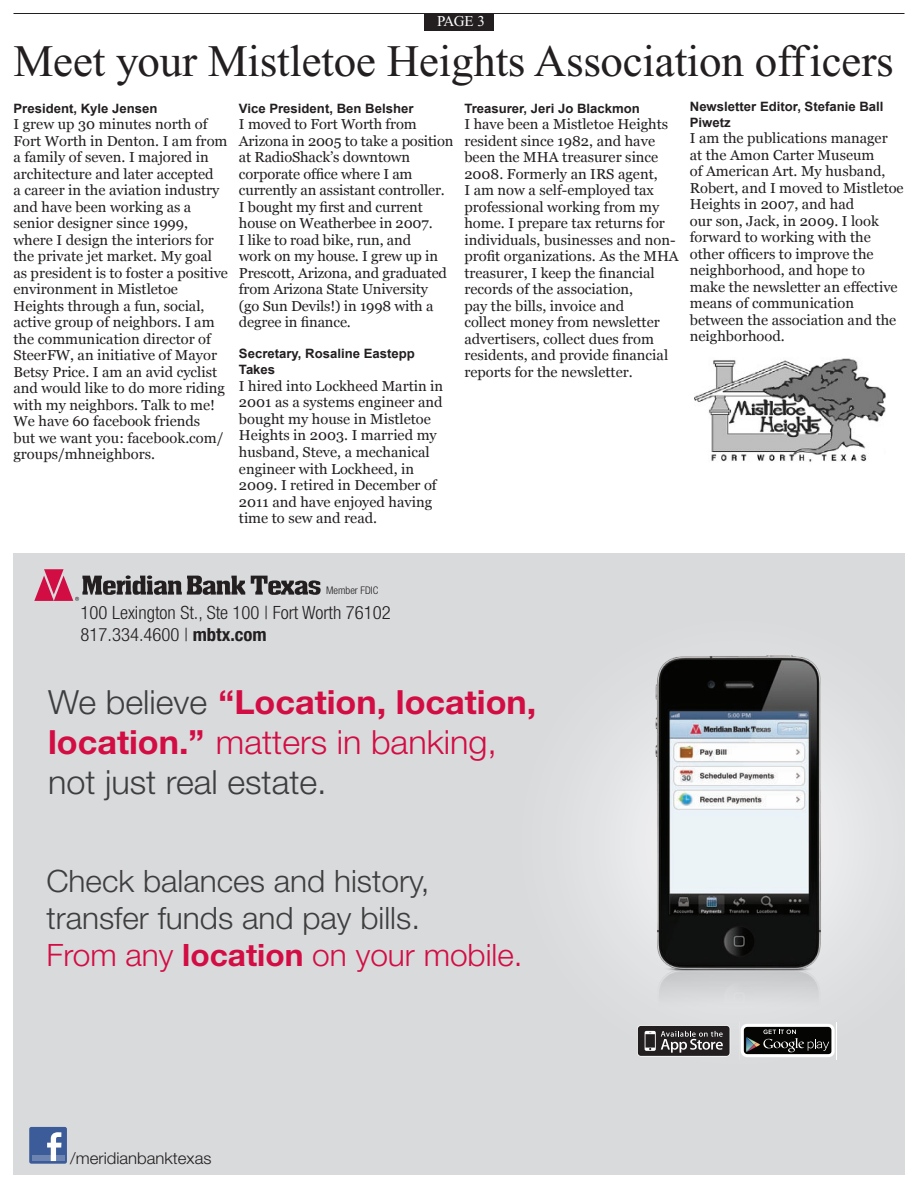
<style>
.page{position:relative;width:918px;height:1188px;background:#fff}
.page>*{position:absolute;margin:0;border:0;box-sizing:border-box;transform-origin:0 0}
.Body_Text_Indent{font:45px "Times New Roman";letter-spacing:-.005em;color:#231f20}
.t1{font:700 33.3px/40px "Helvetica Neue LT Std";color:#d20d44}
.t2{font:300 30.9px/37px "Helvetica Neue LT Std";color:#3e3e3f}
.t3{font:300 condensed 18.3px/21.9px "Helvetica Neue LT Std";color:#231f20}
.t4{font:300 16.35px "Helvetica Neue LT Std";color:#231f20}
.t5{font:15px "Times New Roman";color:#fff}
.No_Spacing{font:14.4px/16.5px "Georgia";color:#231f20}
.No_Spacing-2{font:700 12.9px/16.5px "Arial";color:#231f20}
.t6{font:300 condensed 10.5px "Helvetica Neue LT Std";color:#231f20}
.s1{font-weight:700}
.s2{font-weight:300;color:#3e3e3f}
.s3{font-weight:300}
.s4{color:#d20d44}
.s5{font-weight:700;color:#d20d44}
</style>
<div class="page">
<div style="left:13px;top:554px;width:892px;height:620px;background:#d9dadc"></div>
<svg style="left:637px;top:1025px;width:93px;height:32px;background:#545152"></svg>
<svg style="left:34px;top:569px;width:211px;height:32px"></svg>
<svg style="left:251px;top:576px;width:70px;height:19px"></svg>
<img style="left:623px;top:655px;width:233px;height:370px">
<div style="left:29px;top:1127px;width:38px;height:37px;background:#3b5b99;border-radius:2px"></div>
<div style="left:32px;top:1156px;width:32px;height:5px;background:#6d84b3"></div>
<svg style="left:47px;top:1132px;width:14px;height:29px"></svg>
<svg style="left:739px;top:1022px;width:97px;height:35px"></svg>
<img style="left:695px;top:358px;width:191px;height:104px">
<hr style="left:14px;top:13px;width:890px;height:1px;background:#231f20">
<div style="left:424px;top:14px;width:70px;height:17px;background:#231f20"></div>
<p class="t5" style="left:437px;top:13px;width:50px">PAGE 3</p>
<p class="Body_Text_Indent" style="left:14px;top:36px;width:882px">Meet your Mistletoe Heights Association officers</p>
<p class="No_Spacing-2" style="left:14px;top:100px;width:146px">President, Kyle Jensen</p>
<p class="No_Spacing" style="left:14px;top:116px;width:216px">I grew up 30 minutes north of<br>Fort Worth in Denton. I am from a family of seven. I majored in architecture and later accepted<br>a career in the aviation industry and have been working as a senior designer since 1999, where I design the interiors for the private jet market. My goal as president is to foster a positive environment in Mistletoe<br>Heights through a fun, social, active group of neighbors. I am the communication director of<br>SteerFW, an initiative of Mayor<br>Betsy Price. I am an avid cyclist and would like to do more riding with my neighbors. Talk to me!<br>We have 60 facebook friends<br>but we want you: facebook.com/ groups/mhneighbors.</p>
<p class="No_Spacing-2" style="left:239px;top:100px;width:176px">Vice President, Ben Belsher</p>
<p class="No_Spacing" style="left:239px;top:116px;width:216px">I moved to Fort Worth from<br>Arizona in 2005 to take a position at RadioShack’s downtown corporate office where I am currently an assistant controller.<br>I bought my first and current house on Weatherbee in 2007.<br>I like to road bike, run, and<br>work on my house. I grew up in<br>Prescott, Arizona, and graduated from Arizona State University<br>(go Sun Devils!) in 1998 with a degree in finance.</p>
<p class="No_Spacing-2" style="left:239px;top:345px;width:178px">Secretary, Rosaline Eastepp<br>Takes</p>
<p class="No_Spacing" style="left:239px;top:378px;width:206px">I hired into Lockheed Martin in<br>2001 as a systems engineer and bought my house in Mistletoe<br>Heights in 2003. I married my husband, Steve, a mechanical engineer with Lockheed, in<br>2009. I retired in December of<br>2011 and have enjoyed having time to sew and read.</p>
<p class="No_Spacing-2" style="left:464px;top:100px;width:177px">Treasurer, Jeri Jo Blackmon</p>
<p class="No_Spacing" style="left:464px;top:116px;width:216px">I have been a Mistletoe Heights resident since 1982, and have been the MHA treasurer since<br>2008. Formerly an IRS agent,<br>I am now a self-employed tax professional working from my home. I prepare tax returns for individuals, businesses and non&shy;profit organizations. As the MHA treasurer, I keep the financial records of the association,<br>pay the bills, invoice and<br>collect money from newsletter advertisers, collect dues from residents, and provide financial reports for the newsletter.</p>
<p class="No_Spacing-2" style="left:690px;top:99px;width:195px;line-height:15.3px">Newsletter Editor, Stefanie Ball<br>Piwetz</p>
<p class="No_Spacing" style="left:690px;top:130px;width:215px">I am the publications manager at the Amon Carter Museum<br>of American Art. My husband,<br>Robert, and I moved to Mistletoe<br>Heights in 2007, and had<br>our son, Jack, in 2009. I look forward to working with the other officers to improve the neighborhood, and hope to make the newsletter an effective means of communication between the association and the neighborhood.</p>
<p class="t6" style="left:326px;top:585px;width:54px">Member FDIC</p>
<p class="t3" style="left:81px;top:602px;width:312px">100 Lexington St., Ste 100 | Fort Worth 76102<br>817.334.4600 | <span class="s1">mbtx.com</span></p>
<p class="t1" style="left:48px;top:682px;width:490px"><span class="s2">We believe</span> “Location, location, location.” <span class="s3">matters in banking, </span><span class="s2">not just real estate.</span></p>
<p class="t2" style="left:46px;top:862px;width:478px">Check balances and history, transfer funds and pay bills.<br><span class="s4">From any</span> <span class="s5">location</span> <span class="s4">on your mobile.</span></p>
<p class="t4" style="left:70px;top:1148px;width:143px">/meridianbanktexas</p>
</div>
